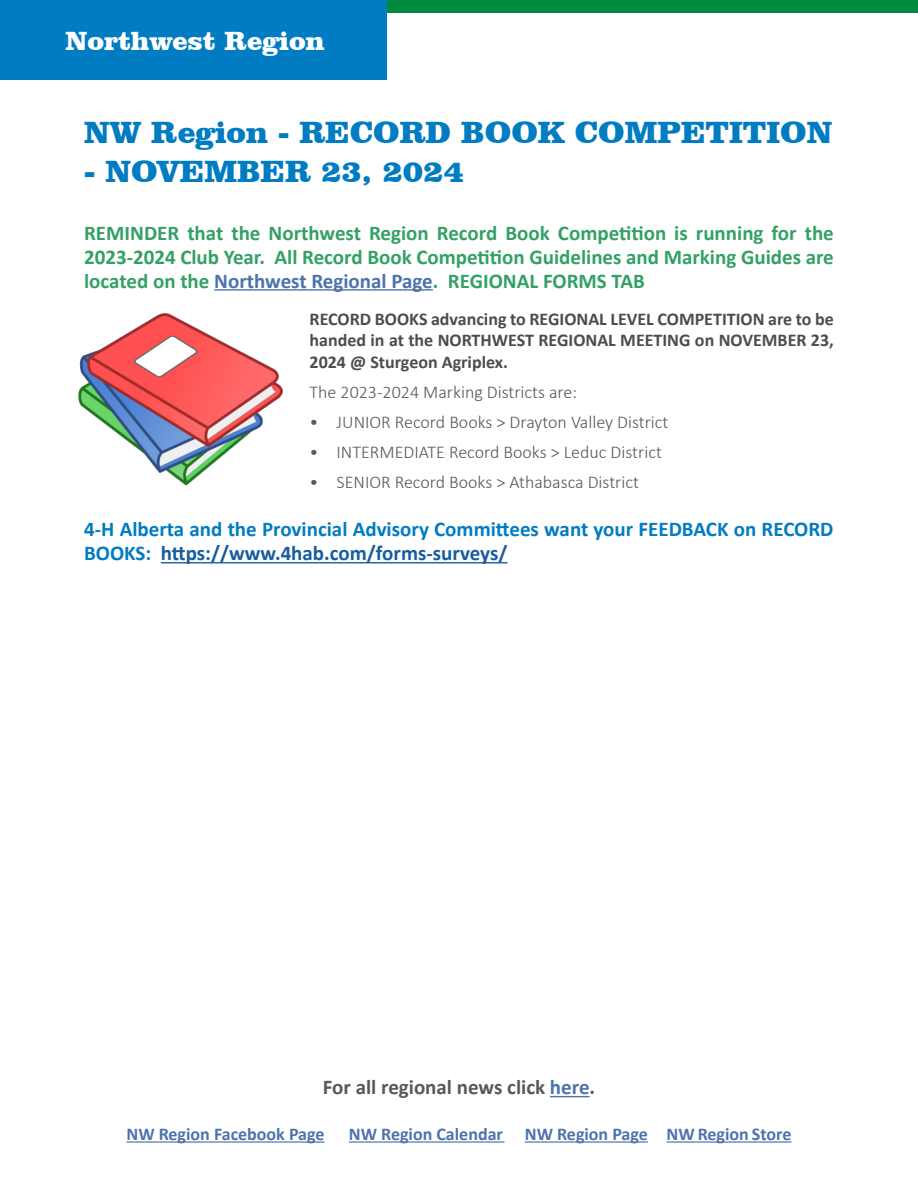
<style>
.page{position:relative;width:918px;height:1188px;background:#fff}
.page>*{position:absolute;margin:0;border:0;box-sizing:border-box;transform-origin:0 0}
.t1{font:900 31.5px "Clarendon BT";color:#007cc2}
.t2{font:900 27px "Clarendon BT";color:#fff}
.t3{font:700 21px/24px "Calibri";color:#33a164;text-align:justify}
.t4{font:700 21px/24px "Calibri";color:#007cc2}
.t5{font:700 21px "Calibri";color:#57585a}
.t6{font:300 18px "Calibri";color:#57585a}
.t7{font:700 18px/21.8px "Calibri";color:#4b4c4d;text-align:justify}
.t8{font:700 18px "Calibri";color:#4d72ac}
.s1{color:#4d72ac}
.s2{color:#175d9e}
</style>
<div class="page">
<hr style="left:550px;top:1096px;width:40px;height:1px;background:#4d72ac">
<hr style="left:126px;top:1141px;width:199px;height:2px;background:#4d72ac">
<hr style="left:349px;top:1141px;width:155px;height:2px;background:#4d72ac">
<hr style="left:525px;top:1141px;width:123px;height:2px;background:#4d72ac">
<hr style="left:666px;top:1141px;width:126px;height:2px;background:#4d72ac">
<div style="left:0;top:0;width:918px;height:13px;background:#008a3d"></div>
<div style="left:0;top:0;width:387px;height:79px;background:#007cc2"></div>
<hr style="left:214px;top:289px;width:219px;height:2px;background:#4d72ac">
<hr style="left:161px;top:562px;width:347px;height:1px;background:#175d9e">
<img style="left:78px;top:313px;width:205px;height:173px">
<p class="t2" style="left:65px;top:24px;width:260px">Northwest Region</p>
<p class="t1" style="left:84px;top:113px;width:750px">NW Region - RECORD BOOK COMPETITION</p>
<p class="t1" style="left:84px;top:152px;width:381px">- NOVEMBER 23, 2024</p>
<p class="t3" style="left:84px;top:220px;width:751px">REMINDER that the Northwest Region Record Book Competition is running for the 2023-2024 Club Year. All Record Book Competition Guidelines and Marking Guides are located on the <span class="s1">Northwest Regional Page</span>. REGIONAL FORMS TAB</p>
<p class="t7" style="left:310px;top:308px;width:526px">RECORD BOOKS advancing to REGIONAL LEVEL COMPETITION are to be handed in at the NORTHWEST REGIONAL MEETING on NOVEMBER 23, 2024 @ Sturgeon Agriplex.</p>
<p class="t6" style="left:310px;top:381px;width:269px">The 2023-2024 Marking Districts are:</p>
<p class="t6" style="left:310px;top:411px;width:360px">• JUNIOR Record Books &gt; Drayton Valley District</p>
<p class="t6" style="left:310px;top:441px;width:354px">• INTERMEDIATE Record Books &gt; Leduc District</p>
<p class="t6" style="left:310px;top:471px;width:331px">• SENIOR Record Books &gt; Athabasca District</p>
<p class="t4" style="left:84px;top:517px;width:751px">4-H Alberta and the Provincial Advisory Committees want your FEEDBACK on RECORD<br>BOOKS: <span class="s2">https://www.4hab.com/forms-surveys/</span></p>
<p class="t5" style="left:323px;top:1072px;width:274px">For all regional news click <span class="s1">here</span>.</p>
<p class="t8" style="left:126px;top:1121px;width:200px">NW Region Facebook Page</p>
<p class="t8" style="left:349px;top:1121px;width:444px">NW Region Calendar NW Region Page NW Region Store</p>
</div>
